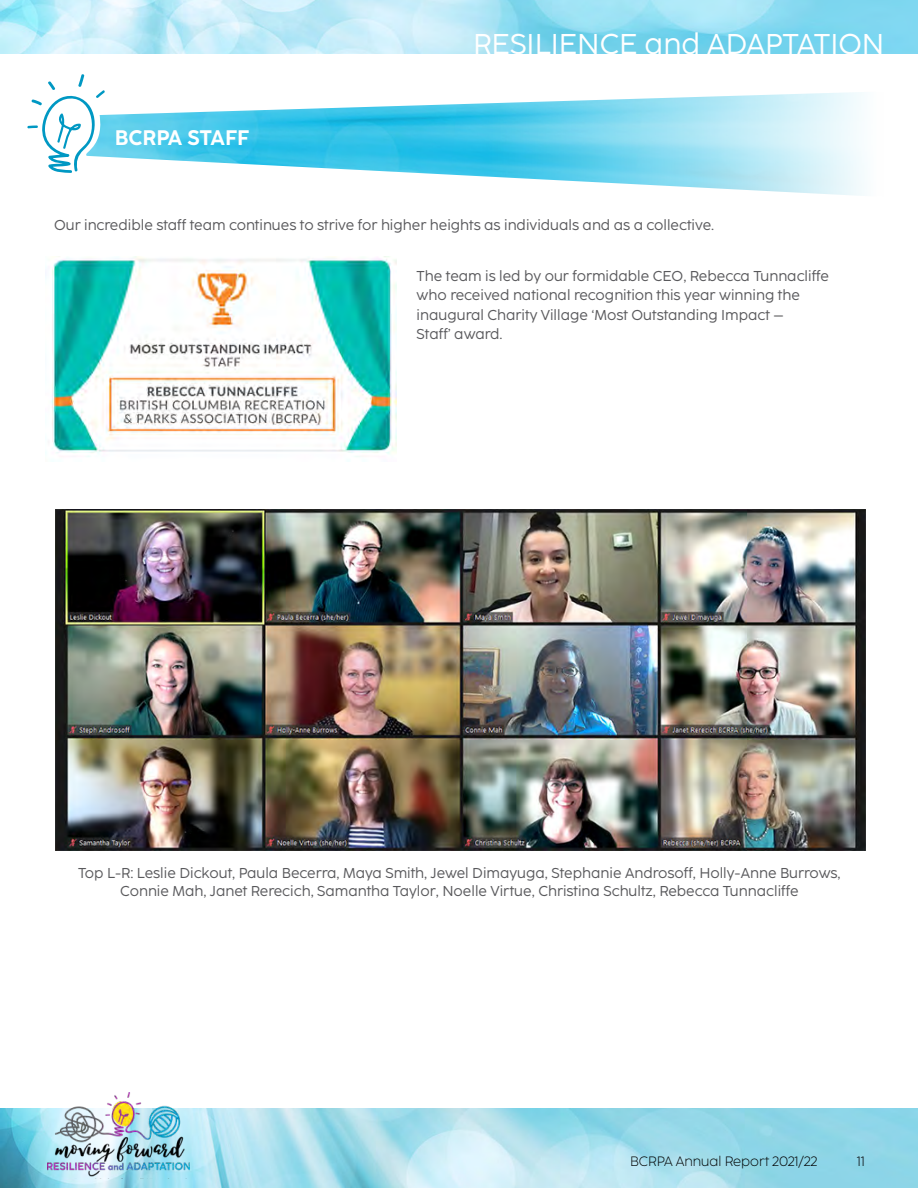
<style>
.page{position:relative;width:918px;height:1188px;background:#fff}
.page>*{position:absolute;margin:0;border:0;box-sizing:border-box;transform-origin:0 0}
.t1{font:28.5px "Coco Sharp L";color:#fff}
.t2{font:700 21px "Coco Sharp L";color:#fff}
.t3{font:14.25px/19.5px "Coco Sharp L";color:#59595c}
.t4{font:300 13.5px "Coco Sharp L";color:#000}
</style>
<div class="page">
<img style="left:0;top:1108px;width:918px;height:80px">
<img style="left:0;top:0;width:918px;height:54px">
<img style="left:47px;top:1092px;width:142px;height:86px">
<img style="left:105px;top:92px;width:759px;height:104px">
<svg style="left:27px;top:74px;width:78px;height:99px"></svg>
<img style="left:45px;top:257px;width:351px;height:204px">
<img style="left:55px;top:509px;width:810px;height:341px">
<h2 class="t2" style="left:115px;top:123px;width:136px">BCRPA STAFF</h2>
<h1 class="t1" style="left:473px;top:25px;width:413px">RESILIENCE and ADAPTATION</h1>
<p class="t3" style="left:54px;top:215px;width:662px">Our incredible staff team continues to strive for higher heights as individuals and as a collective.</p>
<p class="t3" style="left:417px;top:266px;width:414px">The team is led by our formidable CEO, Rebecca Tunnacliffe who received national recognition this year winning the inaugural Charity Village ‘Most Outstanding Impact –<br>Staff’ award.</p>
<p class="t3" style="left:78px;top:864px;width:764px;line-height:18px;text-align:center">Top L-R: Leslie Dickout, Paula Becerra, Maya Smith, Jewel Dimayuga, Stephanie Androsoff, Holly-Anne Burrows,<br>Connie Mah, Janet Rerecich, Samantha Taylor, Noelle Virtue, Christina Schultz, Rebecca Tunnacliffe</p>
<p class="t4" style="left:630px;top:1153px;width:189px">BCRPA Annual Report 2021/22</p>
<p class="t4" style="left:857px;top:1153px;width:9px">11</p>
</div>
